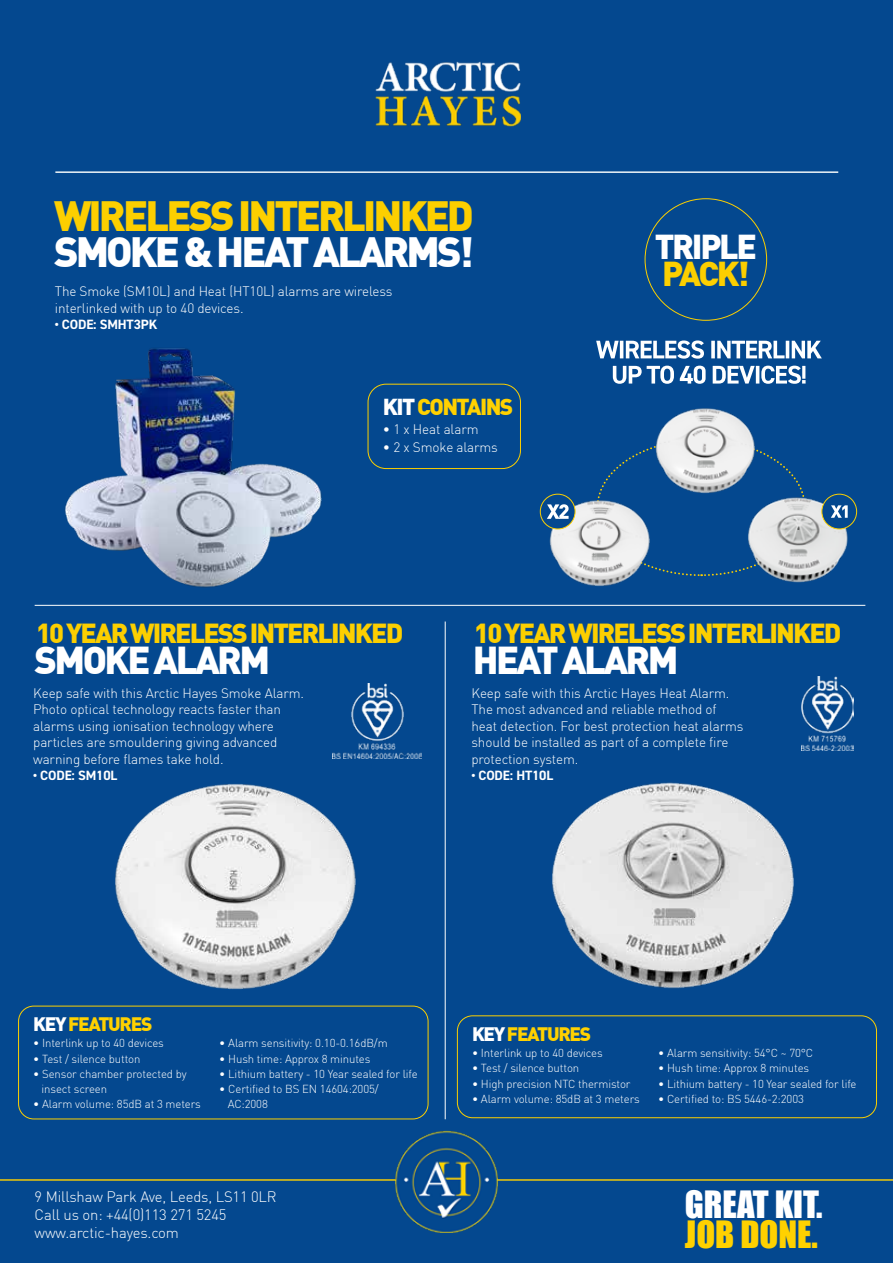
<style>
.page{position:relative;width:893px;height:1263px;background:#04488f}
.page>*{position:absolute;margin:0;border:0;box-sizing:border-box;transform-origin:0 0}
.t1{font:900 41.4px "DIN";letter-spacing:-.07em;color:#fccf00}
.t2{font:900 41.4px "DIN";letter-spacing:-.07em;color:#fff}
.t3{font:900 38.1px "DIN";letter-spacing:-.07em;color:#fff}
.t4{font:34.65px "Impact";color:#fff}
.t5{font:34.65px "Impact";color:#ffd100}
.t6{font:900 33.9px "DIN";letter-spacing:-.07em;color:#fff}
.t7{font:900 33.9px "DIN";color:#fccf00}
.t8{font:900 27px "DIN";letter-spacing:-.07em;color:#fccf00}
.t9{font:900 22.65px "DIN";letter-spacing:-.07em;color:#ffd100}
.t10{font:900 19.05px "DIN";letter-spacing:-.07em;color:#ffd100}
.t11{font:300 14.85px/17.9px "DIN";letter-spacing:-.01em;color:#fff}
.t12{font:300 13.5px/16.5px "DIN";letter-spacing:-.01em;color:#fff}
.t13{font:700 13.5px "DIN2014";letter-spacing:-.01em;color:#fff}
.t14{font:300 11.4px/15.1px "DIN";letter-spacing:-.01em;color:#fff}
.s1{color:#fff}
</style>
<div class="page">
<hr style="left:0;top:1179px;width:893px;height:2px;background:#ffd100">
<img style="left:395px;top:1130px;width:103px;height:103px">
<img style="left:65px;top:348px;width:257px;height:240px">
<div style="left:368px;top:384px;width:153px;height:85px;border:1px solid #fccf00;border-radius:18px"></div>
<svg style="left:597px;top:446px;width:206px;height:131px"></svg>
<img style="left:549px;top:499px;width:102px;height:87px">
<img style="left:747px;top:494px;width:101px;height:89px">
<div style="left:540px;top:494px;width:35px;height:35px;background:#04488f;border-radius:50%"></div>
<div style="left:540px;top:494px;width:35px;height:35px;border:1px solid #fccf00;border-radius:50%"></div>
<svg style="left:547px;top:504px;width:22px;height:15px"></svg>
<svg style="left:613px;top:366px;width:193px;height:18px"></svg>
<svg style="left:596px;top:340px;width:226px;height:19px"></svg>
<div style="left:18px;top:1006px;width:410px;height:113px;border:1px solid #fccf00;border-radius:15px"></div>
<div style="left:457px;top:1015px;width:420px;height:103px;border:1px solid #fccf00;border-radius:15px"></div>
<hr style="left:445px;top:621px;width:1px;height:498px;background:#fff">
<hr style="left:35px;top:605px;width:830px;height:1px;background:#fff">
<img style="left:333px;top:684px;width:89px;height:74px">
<img style="left:802px;top:676px;width:51px;height:75px">
<img style="left:655px;top:408px;width:102px;height:86px">
<img style="left:552px;top:782px;width:242px;height:207px">
<img style="left:115px;top:784px;width:241px;height:206px">
<div style="left:822px;top:494px;width:35px;height:35px;background:#04488f;border-radius:50%"></div>
<div style="left:821px;top:494px;width:36px;height:35px;border:1px solid #fccf00;border-radius:50%"></div>
<svg style="left:831px;top:505px;width:17px;height:13px"></svg>
<img style="left:375px;top:61px;width:146px;height:66px">
<hr style="left:55px;top:171px;width:783px;height:2px;background:#fff">
<h1 class="t1" style="left:54px;top:188px;width:421px">WIRELESS INTERLINKED</h1>
<h1 class="t2" style="left:54px;top:225px;width:422px">SMOKE &amp; HEAT ALARMS!</h1>
<p class="t12" style="left:55px;top:283px;width:339px">The Smoke (SM10L) and Heat (HT10L) alarms are wireless interlinked with up to 40 devices.</p>
<p class="t13" style="left:55px;top:316px;width:104px">• CODE: SMHT3PK</p>
<h3 class="t9" style="left:383px;top:391px;width:132px"><span class="s1">KIT</span> CONTAINS</h3>
<p class="t12" style="left:383px;top:421px;width:97px">• 1 x Heat alarm</p>
<p class="t12" style="left:383px;top:439px;width:117px">• 2 x Smoke alarms</p>
<h3 class="t6" style="left:655px;top:224px;width:104px">TRIPLE</h3>
<h3 class="t7" style="left:662px;top:251px;width:89px">PACK!</h3>
<h3 class="t8" style="left:36px;top:615px;width:369px">10 YEAR WIRELESS INTERLINKED</h3>
<h2 class="t3" style="left:35px;top:634px;width:237px">SMOKE ALARM</h2>
<p class="t12" style="left:33px;top:685px;width:272px">Keep safe with this Arctic Hayes Smoke Alarm.<br>Photo optical technology reacts faster than alarms using ionisation technology where particles are smouldering giving advanced warning before flames take hold.</p>
<p class="t13" style="left:33px;top:767px;width:86px">• CODE: SM10L</p>
<h3 class="t8" style="left:474px;top:615px;width:369px">10 YEAR WIRELESS INTERLINKED</h3>
<h2 class="t3" style="left:473px;top:634px;width:207px">HEAT ALARM</h2>
<p class="t12" style="left:471px;top:685px;width:274px">Keep safe with this Arctic Hayes Heat Alarm.<br>The most advanced and reliable method of heat detection. For best protection heat alarms should be installed as part of a complete fire protection system.</p>
<p class="t13" style="left:471px;top:767px;width:83px">• CODE: HT10L</p>
<h3 class="t10" style="left:33px;top:1012px;width:121px"><span class="s1">KEY</span> FEATURES</h3>
<p class="t14" style="left:33px;top:1036px;width:132px">• Interlink up to 40 devices</p>
<p class="t14" style="left:33px;top:1051px;width:109px">• Test / silence button</p>
<p class="t14" style="left:42px;top:1066px;width:147px;text-indent:-8px">• Sensor chamber protected by insect screen</p>
<p class="t14" style="left:33px;top:1096px;width:169px">• Alarm volume: 85dB at 3 meters</p>
<p class="t14" style="left:219px;top:1036px;width:170px">• Alarm sensitivity: 0.10-0.16dB/m</p>
<p class="t14" style="left:219px;top:1051px;width:153px">• Hush time: Approx 8 minutes</p>
<p class="t14" style="left:219px;top:1066px;width:200px">• Lithium battery - 10 Year sealed for life</p>
<p class="t14" style="left:228px;top:1081px;width:153px;text-indent:-8px">• Certified to BS EN 14604:2005/<br>AC:2008</p>
<h3 class="t10" style="left:472px;top:1021px;width:121px"><span class="s1">KEY</span> FEATURES</h3>
<p class="t14" style="left:472px;top:1045px;width:132px">• Interlink up to 40 devices</p>
<p class="t14" style="left:472px;top:1060px;width:109px">• Test / silence button</p>
<p class="t14" style="left:472px;top:1076px;width:160px">• High precision NTC thermistor</p>
<p class="t14" style="left:472px;top:1091px;width:169px">• Alarm volume: 85dB at 3 meters</p>
<p class="t14" style="left:658px;top:1045px;width:157px">• Alarm sensitivity: 54°C ~ 70°C</p>
<p class="t14" style="left:658px;top:1060px;width:153px">• Hush time: Approx 8 minutes</p>
<p class="t14" style="left:658px;top:1076px;width:200px">• Lithium battery - 10 Year sealed for life</p>
<p class="t14" style="left:658px;top:1091px;width:147px">• Certified to: BS 5446-2:2003</p>
<p class="t11" style="left:35px;top:1187px;width:244px">9 Millshaw Park Ave, Leeds, LS11 0LR<br>Call us on: +44(0)113 271 5245 www.arctic-hayes.com</p>
<h3 class="t4" style="left:685px;top:1177px;width:139px">GREAT KIT.</h3>
<h3 class="t5" style="left:685px;top:1207px;width:135px">JOB DONE.</h3>
</div>
